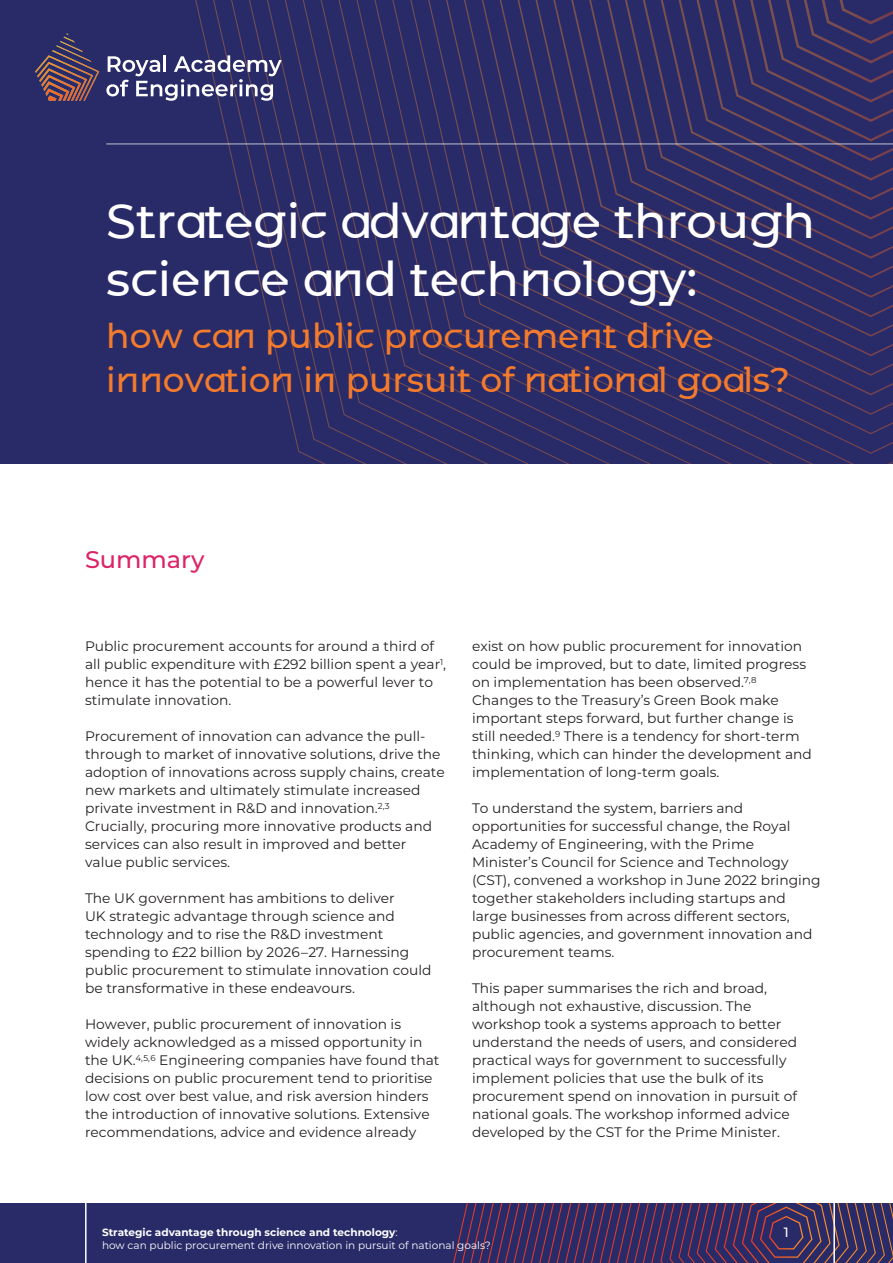
<style>
.page{position:relative;width:893px;height:1263px;background:#fff}
.page>*{position:absolute;margin:0;border:0;box-sizing:border-box;transform-origin:0 0}
.t1{font:48px/58.5px "Montserrat Engineered Alt";color:#fff}
.t2{font:34.5px/43.5px "Montserrat Engineered Alt";color:#f47b2c}
.t3{font:500 24px "Montserrat";color:#dc2365}
.t4{font:13.8px/18px "Montserrat";color:#231f20}
.t5{font:500 13.5px "Montserrat";color:#fff}
.t6{font:10.5px/12.6px "Montserrat";color:#fff}
.s1{font-weight:700}
</style>
<div class="page">
<div style="left:0;top:1203px;width:893px;height:60px;background:#292b68"></div>
<svg style="left:453px;top:1203px;width:440px;height:60px"></svg>
<hr style="left:85px;top:1193px;width:2px;height:70px;background:#fff">
<hr style="left:833px;top:1193px;width:2px;height:70px;background:#fff">
<div style="left:0;top:0;width:893px;height:463px;background:#292b68"></div>
<svg style="left:195px;top:0;width:698px;height:463px"></svg>
<svg style="left:106px;top:55px;width:176px;height:46px"></svg>
<img style="left:35px;top:33px;width:64px;height:68px">
<hr style="left:106px;top:143px;width:787px;height:2px;background:#fff">
<h1 class="t1" style="left:106px;top:192px;width:710px">Strategic advantage through science and technology:</h1>
<h2 class="t2" style="left:106px;top:315px;width:685px">how can public procurement drive innovation in pursuit of national goals?</h2>
<h3 class="t3" style="left:85px;top:542px;width:121px">Summary</h3>
<p class="t4" style="left:85px;top:637px;width:363px">Public procurement accounts for around a third of all public expenditure with £292 billion spent a year<sup>1</sup>, hence it has the potential to be a powerful lever to stimulate innovation.</p>
<p class="t4" style="left:85px;top:727px;width:361px">Procurement of innovation can advance the pull&shy;through to market of innovative solutions, drive the adoption of innovations across supply chains, create new markets and ultimately stimulate increased private investment in R&amp;D and innovation.<sup>2,3<br></sup>Crucially, procuring more innovative products and services can also result in improved and better value public services.</p>
<p class="t4" style="left:85px;top:889px;width:348px">The UK government has ambitions to deliver<br>UK strategic advantage through science and technology and to rise the R&amp;D investment spending to £22 billion by 2026–27. Harnessing public procurement to stimulate innovation could be transformative in these endeavours.</p>
<p class="t4" style="left:85px;top:1015px;width:356px">However, public procurement of innovation is widely acknowledged as a missed opportunity in the UK.<sup>4,5,6</sup> Engineering companies have found that decisions on public procurement tend to prioritise low cost over best value, and risk aversion hinders the introduction of innovative solutions. Extensive recommendations, advice and evidence already</p>
<p class="t4" style="left:472px;top:637px;width:341px">exist on how public procurement for innovation could be improved, but to date, limited progress on implementation has been observed.<sup>7,8<br></sup>Changes to the Treasury’s Green Book make important steps forward, but further change is still needed.<sup>9</sup> There is a tendency for short-term thinking, which can hinder the development and implementation of long-term goals.</p>
<p class="t4" style="left:472px;top:799px;width:350px">To understand the system, barriers and opportunities for successful change, the Royal Academy of Engineering, with the Prime Minister’s Council for Science and Technology (CST), convened a workshop in June 2022 bringing together stakeholders including startups and large businesses from across different sectors, public agencies, and government innovation and procurement teams.</p>
<p class="t4" style="left:472px;top:979px;width:327px">This paper summarises the rich and broad, although not exhaustive, discussion. The workshop took a systems approach to better understand the needs of users, and considered practical ways for government to successfully implement policies that use the bulk of its procurement spend on innovation in pursuit of national goals. The workshop informed advice developed by the CST for the Prime Minister.</p>
<p class="t6" style="left:102px;top:1226px;width:390px"><span class="s1">Strategic advantage through science and technology</span>:<br>how can public procurement drive innovation in pursuit of national goals?</p>
<p class="t5" style="left:784px;top:1223px;width:6px">1</p>
</div>
